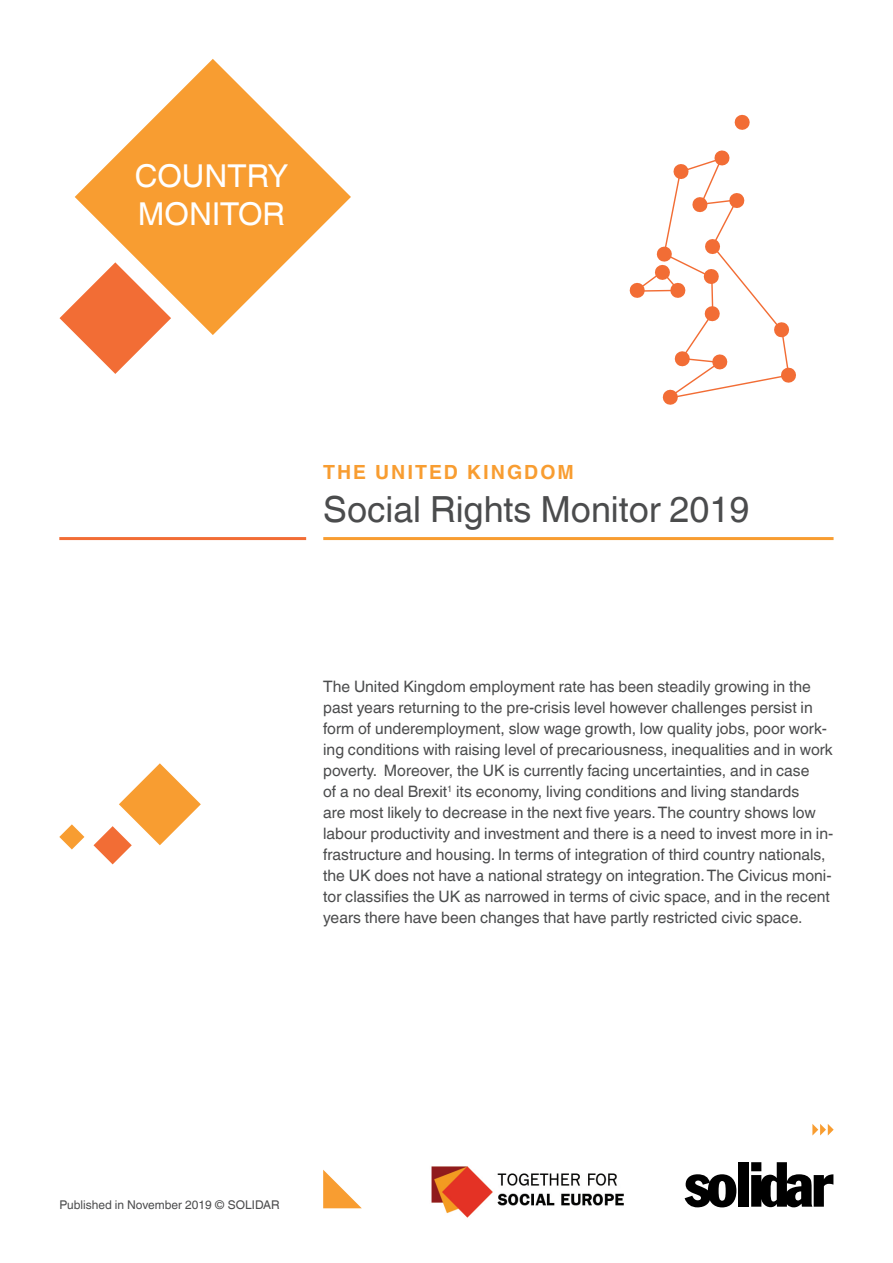
<style>
.page{position:relative;width:893px;height:1263px;background:#fff}
.page>*{position:absolute;margin:0;border:0;box-sizing:border-box;transform-origin:0 0}
.t1{font:36px "Helvetica World";color:#4b4c4d}
.t2{font:31.5px/37.8px "Helvetica World";color:#fff}
.t3{font:700 19.5px "Helvetica World";letter-spacing:.1em;color:#f89d31}
.TEXTE{font:15.75px/21px "Helvetica World";color:#4b4c4d}
.t4{font:12px "Helvetica World";color:#4b4c4d}
</style>
<div class="page">
<hr style="left:323px;top:537px;width:510px;height:3px;background:#f89d31">
<svg style="left:60px;top:303px;width:94px;height:71px"></svg>
<hr style="left:59px;top:537px;width:247px;height:3px;background:#f26d35">
<svg style="left:685px;top:1174px;width:51px;height:33px"></svg>
<div style="left:739px;top:1162px;width:10px;height:45px;background:#000"></div>
<svg style="left:751px;top:1162px;width:82px;height:45px"></svg>
<svg style="left:323px;top:1170px;width:39px;height:38px"></svg>
<svg style="left:75px;top:59px;width:276px;height:276px;fill:#f89d35"></svg>
<svg style="left:812px;top:1124px;width:22px;height:11px"></svg>
<svg style="left:94px;top:763px;width:107px;height:101px"></svg>
<svg style="left:59px;top:824px;width:25px;height:25px"></svg>
<svg style="left:734px;top:114px;width:16px;height:16px"></svg>
<svg style="left:629px;top:150px;width:167px;height:255px"></svg>
<img style="left:431px;top:1166px;width:193px;height:52px">
<h2 class="t2" style="left:135px;top:157px;width:155px">COUNTRY<br>MONITOR</h2>
<p class="t3" style="left:323px;top:461px;width:252px">THE UNITED KINGDOM</p>
<h1 class="t1" style="left:323px;top:489px;width:428px">Social Rights Monitor 2019</h1>
<p class="TEXTE" style="left:323px;top:676px;width:512px">The United Kingdom employment rate has been steadily growing in the past years returning to the pre-crisis level however challenges persist in form of underemployment, slow wage growth, low quality jobs, poor work&shy;ing conditions with raising level of precariousness, inequalities and in work poverty. Moreover, the UK is currently facing uncertainties, and in case<br>of a no deal Brexit<sup>1</sup> its economy, living conditions and living standards<br>are most likely to decrease in the next five years. The country shows low labour productivity and investment and there is a need to invest more in in&shy;frastructure and housing. In terms of integration of third country nationals, the UK does not have a national strategy on integration. The Civicus moni&shy;tor classifies the UK as narrowed in terms of civic space, and in the recent years there have been changes that have partly restricted civic space.</p>
<p class="t4" style="left:60px;top:1198px;width:222px">Published in November 2019 © SOLIDAR</p>
</div>
